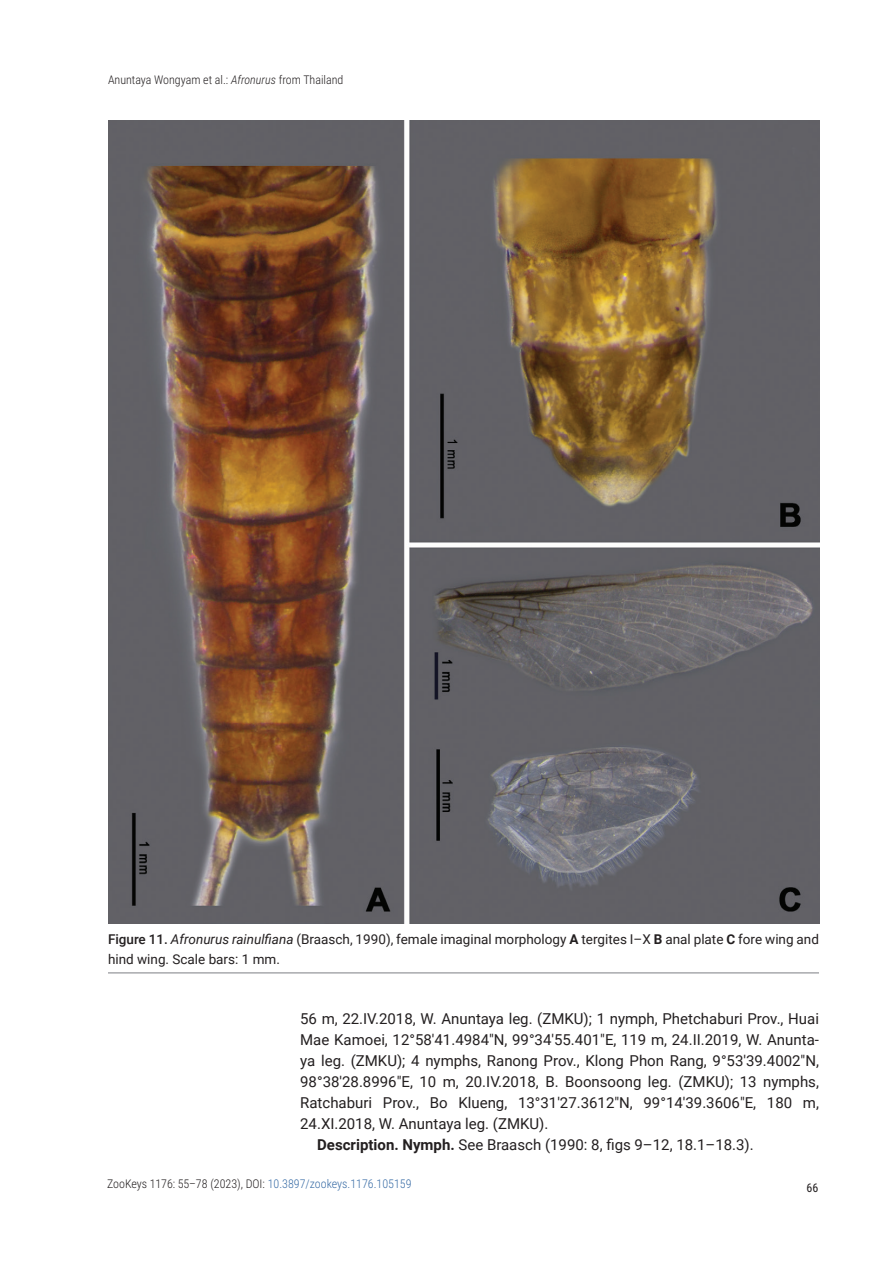
<style>
.page{position:relative;width:893px;height:1263px;background:#fff}
.page>*{position:absolute;margin:0;border:0;box-sizing:border-box;transform-origin:0 0}
.t1{font:15px "Roboto";color:#231f20}
.t2{font:13.5px/19.8px "Roboto";color:#231f20}
.t3{font:300 12px "Roboto Condensed";color:#231f20}
.t4{font:12px "Roboto Condensed";color:#231f20}
.s1{font-style:italic}
.s2{font-weight:500}
.s3{font-weight:700}
.s4{color:#376ba5}
</style>
<div class="page">
<img style="left:108px;top:121px;width:711px;height:802px">
<hr style="left:108px;top:972px;width:711px;height:1px;background:#a8a9ad">
<p class="t3" style="left:108px;top:71px;width:237px">Anuntaya Wongyam et al.: <span class="s1">Afronurus</span> from Thailand</p>
<p class="t2" style="left:108px;top:928px;width:712px"><span class="s2">Figure 11.</span> <span class="s1">Afronurus rainulfiana</span> (Braasch, 1990), female imaginal morphology <span class="s3">A</span> tergites I–X <span class="s3">B</span> anal plate <span class="s3">C</span> fore wing and hind wing. Scale bars: 1 mm.</p>
<p class="t1" style="left:300px;top:1008px;width:520px">56 m, 22.IV.2018, W. Anuntaya leg. (ZMKU); 1 nymph, Phetchaburi Prov., Huai</p>
<p class="t1" style="left:300px;top:1029px;width:520px">Mae Kamoei, 12°58'41.4984"N, 99°34'55.401"E, 119 m, 24.II.2019, W. Anunta-</p>
<p class="t1" style="left:300px;top:1050px;width:520px">ya leg. (ZMKU); 4 nymphs, Ranong Prov., Klong Phon Rang, 9°53'39.4002"N,</p>
<p class="t1" style="left:300px;top:1071px;width:520px">98°38'28.8996"E, 10 m, 20.IV.2018, B. Boonsoong leg. (ZMKU); 13 nymphs,</p>
<p class="t1" style="left:300px;top:1092px;width:520px">Ratchaburi Prov., Bo Klueng, 13°31'27.3612"N, 99°14'39.3606"E, 180 m,</p>
<p class="t1" style="left:300px;top:1113px;width:250px">24.XI.2018, W. Anuntaya leg. (ZMKU).</p>
<p class="t1" style="left:317px;top:1134px;width:438px"><span class="s3">Description. Nymph.</span> See Braasch (1990: 8, figs 9–12, 18.1–18.3).</p>
<p class="t3" style="left:107px;top:1175px;width:306px">ZooKeys 1176: 55–78 (2023), DOI: <span class="s4">10.3897/zookeys.1176.105159</span></p>
<p class="t4" style="left:806px;top:1179px;width:13px">66</p>
</div>
